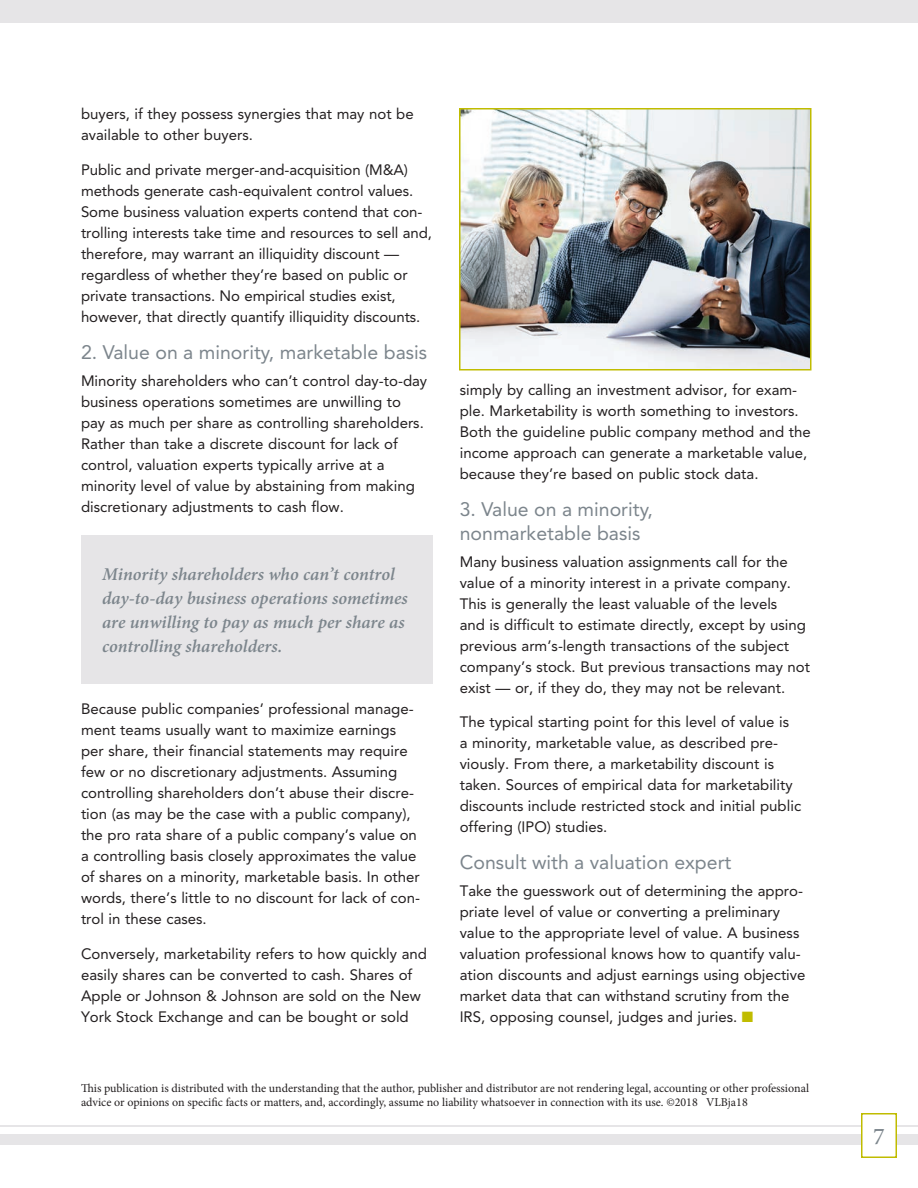
<style>
.page{position:relative;width:918px;height:1188px;background:#fff}
.page>*{position:absolute;margin:0;border:0;box-sizing:border-box;transform-origin:0 0}
.t1{font:500 24px "Minion Pro";color:#7c858c}
.t2{font:19.5px/23.4px "Avenir LT Std";color:#7c858c}
.t3{font:italic 600 18px/24px "Minion Pro";color:#7c858c}
.t4{font:15px/21px "Avenir LT Std";color:#231f20}
.t5{font:12px/14.4px "Minion Pro";letter-spacing:-.005em;color:#231f20}
.s1{color:#c0bc00}
</style>
<div class="page">
<div style="left:0;top:1134px;width:918px;height:10px;background:#e6e5e7"></div>
<div style="left:0;top:0;width:918px;height:22px;background:#e6e5e7"></div>
<hr style="left:0;top:1125px;width:918px;height:1px;background:#e6e5e7">
<div style="left:862px;top:1114px;width:34px;height:43px;background:#fff"></div>
<div style="left:861px;top:1113px;width:36px;height:45px;border:2px solid #c0bc00"></div>
<img style="left:462px;top:111px;width:347px;height:256px">
<div style="left:459px;top:108px;width:353px;height:262px;border:2px solid #c0bc00"></div>
<div style="left:81px;top:536px;width:352px;height:148px;background:#e6e5e7"></div>
<p class="t4" style="left:81px;top:104px;width:334px">buyers, if they possess synergies that may not be available to other buyers.</p>
<p class="t4" style="left:81px;top:159px;width:353px">Public and private merger-and-acquisition (M&amp;A) methods generate cash-equivalent control values.<br>Some business valuation experts contend that con&shy;trolling interests take time and resources to sell and, therefore, may warrant an illiquidity discount — regardless of whether they’re based on public or private transactions. No empirical studies exist, however, that directly quantify illiquidity discounts.</p>
<h2 class="t2" style="left:81px;top:340px;width:348px">2. Value on a minority, marketable basis</h2>
<p class="t4" style="left:81px;top:370px;width:348px">Minority shareholders who can’t control day-to-day business operations sometimes are unwilling to pay as much per share as controlling shareholders.<br>Rather than take a discrete discount for lack of control, valuation experts typically arrive at a minority level of value by abstaining from making discretionary adjustments to cash flow.</p>
<p class="t3" style="left:102px;top:562px;width:307px">Minority shareholders who can’t control day-to-day business operations sometimes are unwilling to pay as much per share as controlling shareholders.</p>
<p class="t4" style="left:81px;top:699px;width:341px">Because public companies’ professional manage&shy;ment teams usually want to maximize earnings per share, their financial statements may require few or no discretionary adjustments. Assuming controlling shareholders don’t abuse their discre&shy;tion (as may be the case with a public company), the pro rata share of a public company’s value on a controlling basis closely approximates the value of shares on a minority, marketable basis. In other words, there’s little to no discount for lack of con&shy;trol in these cases.</p>
<p class="t4" style="left:81px;top:943px;width:348px">Conversely, marketability refers to how quickly and easily shares can be converted to cash. Shares of Apple or Johnson &amp; Johnson are sold on the New York Stock Exchange and can be bought or sold</p>
<p class="t4" style="left:460px;top:380px;width:353px">simply by calling an investment advisor, for exam&shy;ple. Marketability is worth something to investors.<br>Both the guideline public company method and the income approach can generate a marketable value, because they’re based on public stock data.</p>
<h2 class="t2" style="left:460px;top:498px;width:195px">3. Value on a minority, nonmarketable basis</h2>
<p class="t4" style="left:460px;top:551px;width:352px">Many business valuation assignments call for the value of a minority interest in a private company.<br>This is generally the least valuable of the levels<br>and is difficult to estimate directly, except by using previous arm’s-length transactions of the subject company’s stock. But previous transactions may not exist — or, if they do, they may not be relevant.</p>
<p class="t4" style="left:460px;top:712px;width:343px">The typical starting point for this level of value is<br>a minority, marketable value, as described pre&shy;viously. From there, a marketability discount is taken. Sources of empirical data for marketability discounts include restricted stock and initial public offering (IPO) studies.</p>
<h2 class="t2" style="left:460px;top:851px;width:273px">Consult with a valuation expert</h2>
<p class="t4" style="left:460px;top:880px;width:347px">Take the guesswork out of determining the appro&shy;priate level of value or converting a preliminary value to the appropriate level of value. A business valuation professional knows how to quantify valu&shy;ation discounts and adjust earnings using objective market data that can withstand scrutiny from the IRS, opposing counsel, judges and juries. <span class="s1">■</span></p>
<p class="t5" style="left:81px;top:1081px;width:730px">This publication is distributed with the understanding that the author, publisher and distributor are not rendering legal, accounting or other professional advice or opinions on specific facts or matters, and, accordingly, assume no liability whatsoever in connection with its use. ©2018 VLBja18</p>
<h1 class="t1" style="left:873px;top:1120px;width:13px">7</h1>
</div>
